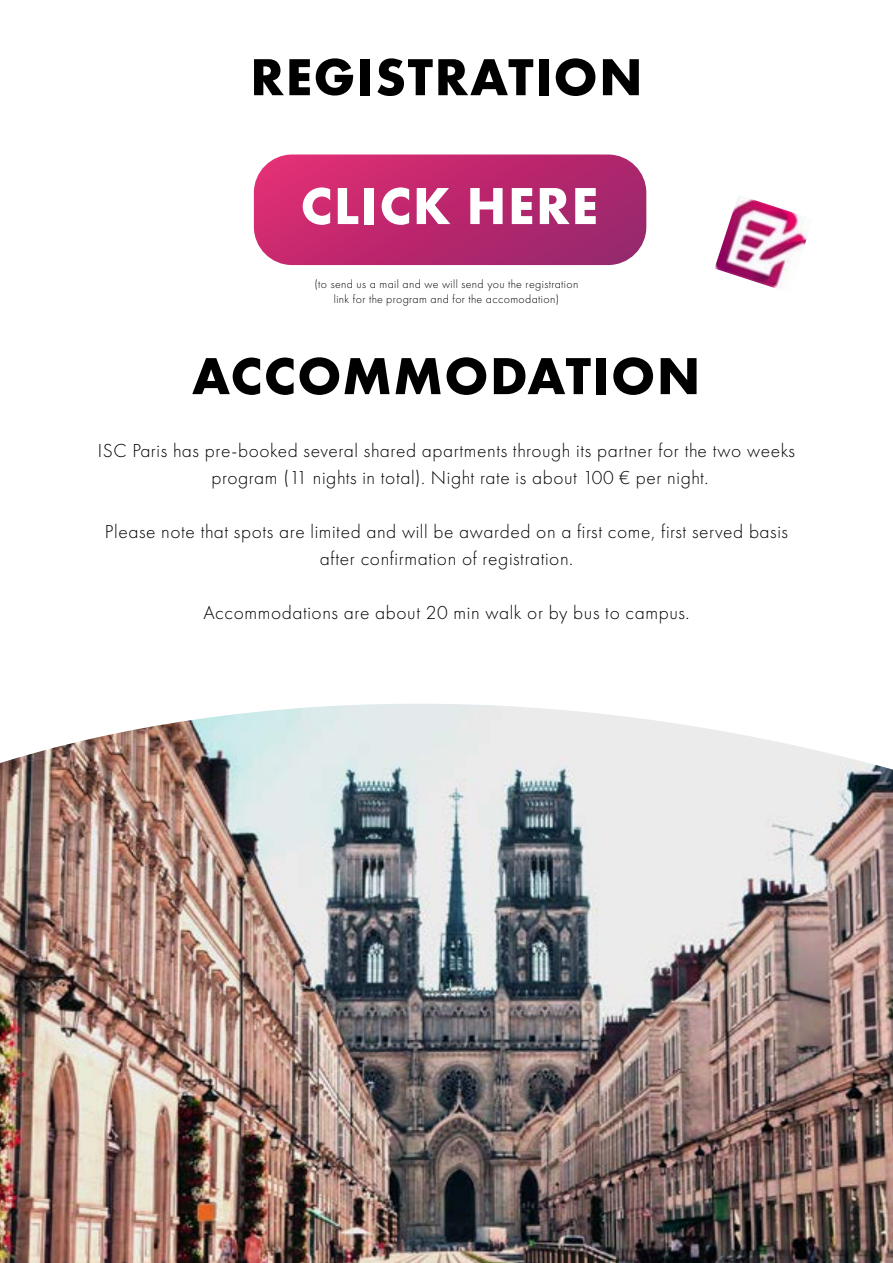
<style>
.page{position:relative;width:893px;height:1263px;background:#fff}
.page>*{position:absolute;margin:0;border:0;box-sizing:border-box;transform-origin:0 0}
.t1{font:700 54px "Futura PT";letter-spacing:.03em;color:#000}
.t2{font:700 54px "Futura PT";letter-spacing:.03em;color:#fff}
.t3{font:300 19.5px/27px "Futura PT";letter-spacing:.03em;color:#000}
.t4{font:300 12px/15px "Futura PT";letter-spacing:.03em;color:#000;text-align:center}
</style>
<div class="page">
<div style="left:254px;top:154px;width:392px;height:111px;background:linear-gradient(to right,#d92b71,#9f256c);border-radius:38px"></div>
<img style="left:0;top:704px;width:893px;height:559px">
<img style="left:714px;top:196px;width:94px;height:92px">
<h1 class="t1" style="left:250px;top:42px;width:394px">REGISTRATION</h1>
<h1 class="t2" style="left:301px;top:171px;width:299px">CLICK HERE</h1>
<p class="t4" style="left:315px;top:276px;width:265px">(to send us a mail and we will send you the registration link for the program and for the accomodation)</p>
<h1 class="t1" style="left:192px;top:341px;width:510px">ACCOMMODATION</h1>
<p class="t3" style="left:211px;top:437px;width:585px;text-indent:-113px">ISC Paris has pre-booked several shared apartments through its partner for the two weeks program (11 nights in total). Night rate is about 100 € per night.</p>
<p class="t3" style="left:105px;top:518px;width:685px;text-align:center">Please note that spots are limited and will be awarded on a first come, first served basis after confirmation of registration.</p>
<p class="t3" style="left:203px;top:599px;width:487px">Accommodations are about 20 min walk or by bus to campus.</p>
</div>
